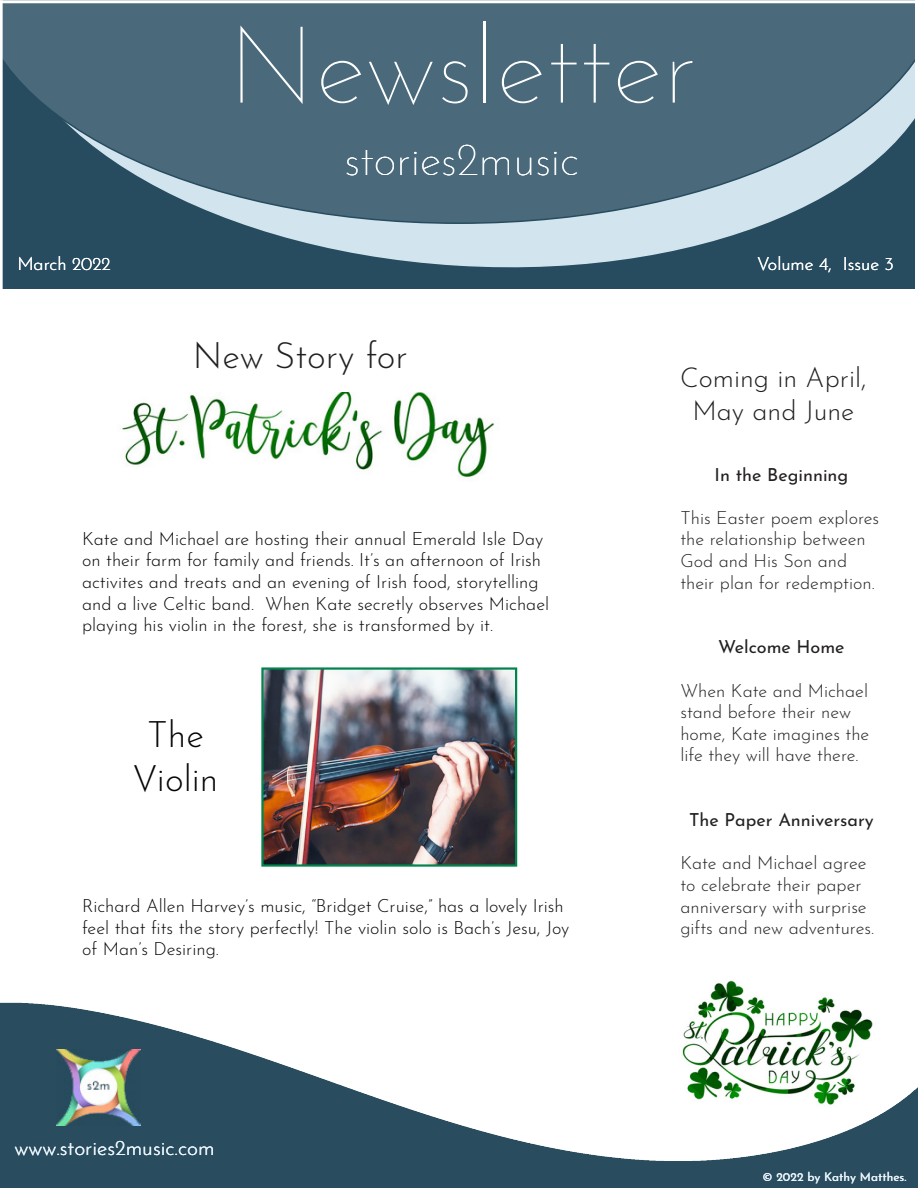
<style>
.page{position:relative;width:918px;height:1188px;background:#fff}
.page>*{position:absolute;margin:0;border:0;box-sizing:border-box;transform-origin:0 0}
.t1{font:100 108px "Josefin Sans";color:#fff}
.t2{font:100 45px "Josefin Sans";color:#fff}
.t3{font:300 36px "Josefin Sans";color:#231f20}
.t4{font:300 36px "Josefin Sans";color:#040503}
.t5{font:300 27px/32.4px "Josefin Sans";color:#231f20;text-align:center}
.t6{font:300 21px "Josefin Sans";color:#eaf3fa}
.t7{font:300 18px/21.6px "Josefin Sans";color:#040503}
.t8{font:300 18px/21.6px "Josefin Sans";color:#231f20}
.t9{font:18px "Josefin Sans";color:#231f20}
.t10{font:300 18px "Josefin Sans";color:#fff}
.t11{font:12px "Josefin Sans";color:#eaf3fa}
</style>
<div class="page">
<div style="left:0;top:54px;width:918px;height:235px;background:#284c5f"></div>
<img style="left:702px;top:980px;width:132px;height:23px">
<img style="left:121px;top:392px;width:374px;height:86px">
<img style="left:264px;top:670px;width:250px;height:194px">
<div style="left:261px;top:667px;width:256px;height:200px;border:2px solid #01844d"></div>
<svg style="left:242px;top:224px;width:523px;height:44px"></svg>
<svg style="left:3px;top:3px;width:912px;height:221px;background:#527183"></svg>
<hr style="left:0;top:0;width:3px;height:296px;background:#fff">
<hr style="left:915px;top:0;width:3px;height:296px;background:#fff">
<img style="left:0;top:1003px;width:918px;height:185px">
<img style="left:57px;top:1050px;width:84px;height:76px">
<p class="t1" style="left:228px;top:-16px;width:471px">Newsletter</p>
<p class="t2" style="left:345px;top:125px;width:236px">stories2music</p>
<p class="t10" style="left:17px;top:249px;width:95px">March 2022</p>
<p class="t10" style="left:757px;top:249px;width:138px">Volume 4, Issue 3</p>
<p class="t3" style="left:193px;top:328px;width:216px">New Story for</p>
<p class="t7" style="left:82px;top:526px;width:469px">Kate and Michael are hosting their annual Emerald Isle Day on their farm for family and friends. It’s an afternoon of Irish activites and treats and an evening of Irish food, storytelling and a live Celtic band. When Kate secretly observes Michael playing his violin in the forest, she is transformed by it.</p>
<p class="t4" style="left:147px;top:707px;width:58px">The</p>
<p class="t4" style="left:133px;top:750px;width:87px">Violin</p>
<p class="t7" style="left:82px;top:893px;width:489px">Richard Allen Harvey’s music, “Bridget Cruise,” has a lovely Irish feel that fits the story perfectly! The violin solo is Bach’s Jesu, Joy of Man’s Desiring.</p>
<p class="t6" style="left:14px;top:1132px;width:202px">www.stories2music.com</p>
<p class="t5" style="left:680px;top:359px;width:188px">Coming in April,<br>May and June</p>
<p class="t9" style="left:715px;top:459px;width:135px">In the Beginning</p>
<p class="t8" style="left:680px;top:505px;width:200px">This Easter poem explores the relationship between<br>God and His Son and their plan for redemption.</p>
<p class="t9" style="left:718px;top:632px;width:128px">Welcome Home</p>
<p class="t8" style="left:680px;top:678px;width:190px">When Kate and Michael stand before their new home, Kate imagines the life they will have there.</p>
<p class="t9" style="left:689px;top:805px;width:186px">The Paper Anniversary</p>
<p class="t8" style="left:680px;top:851px;width:195px">Kate and Michael agree to celebrate their paper anniversary with surprise gifts and new adventures.</p>
<p class="t11" style="left:762px;top:1167px;width:146px">© 2022 by Kathy Matthes.</p>
</div>
